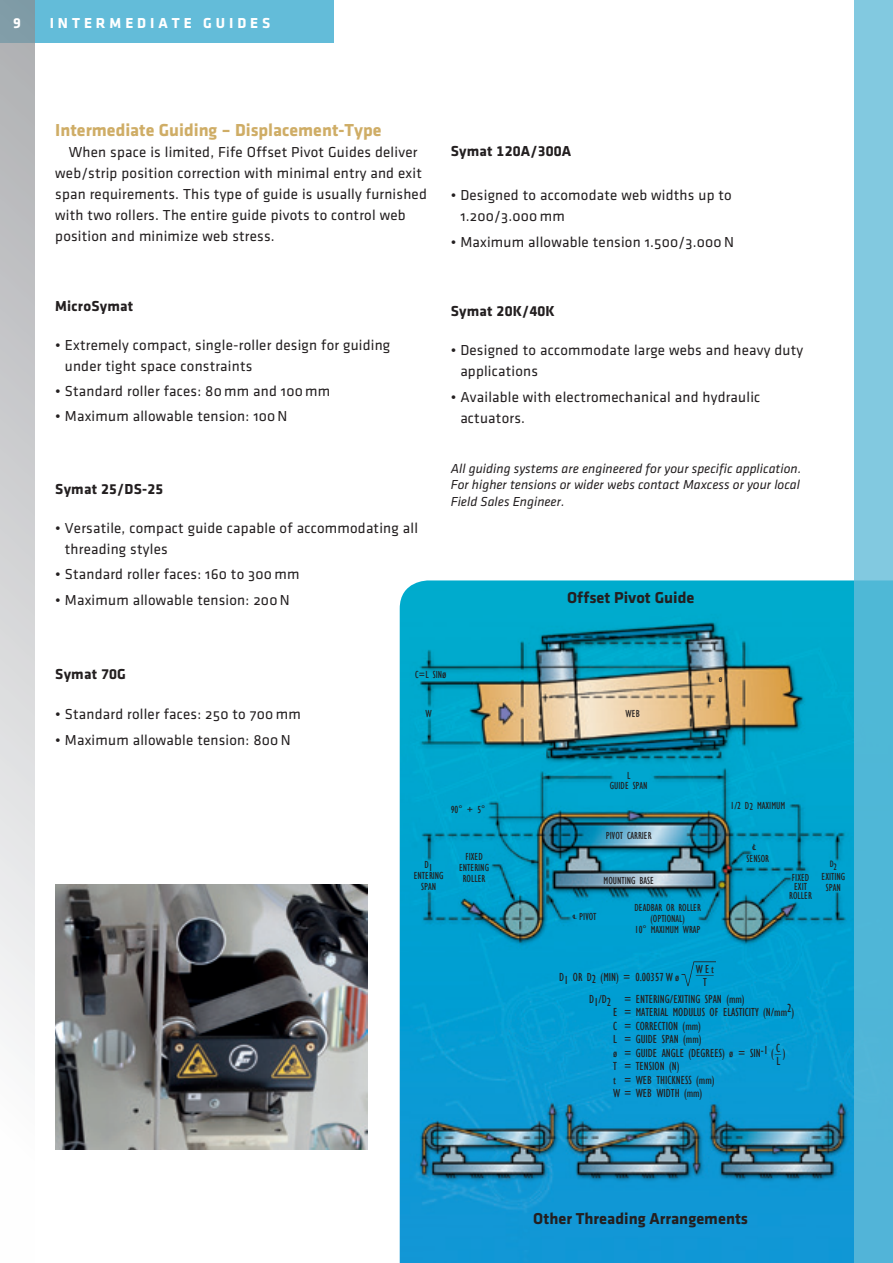
<style>
.page{position:relative;width:893px;height:1263px;background:#fff}
.page>*{position:absolute;margin:0;border:0;box-sizing:border-box;transform-origin:0 0}
.t1{font:700 18px "Klavika";color:#cfad66}
.t2{font:700 16.35px "Klavika";color:#231f20}
.t3{font:15px/21px "Klavika Regular OSF";letter-spacing:.015em;color:#231f20}
.t4{font:700 15px "Klavika";letter-spacing:.015em;color:#231f20}
.t5{font:700 15px "Klavika";letter-spacing:.265em;color:#fff}
.t6{font:italic 13.5px/16.5px "Klavika";color:#231f20;text-align:justify}
.t7{font:condensed 12px/13.5px "Gill Sans";color:#231f20}
.t8{font:condensed 11.85px "Gill Sans";color:#231f20}
.t9{font:condensed 10.5px/10.9px "Gill Sans";color:#231f20;text-align:center}
.t10{font:condensed 9.6px "Gill Sans";color:#231f20}
.t11{font:condensed 6.6px "Gill Sans";color:#231f20;scale:1.75 1}
.t12{font:condensed 4.5px "Gill Sans";color:#231f20;scale:1.75 1}
.s1{font-size:12.45px}
.s2{font-size:6.6px}
.s3{font-size:9.15px}
</style>
<div class="page">
<img style="left:400px;top:580px;width:455px;height:683px">
<img style="left:679px;top:959px;width:37px;height:27px">
<div style="left:0;top:0;width:334px;height:43px;background:#63bcd9"></div>
<svg style="left:0;top:0;width:34px;height:1050px;background:#ced0d2"></svg>
<svg style="left:855px;top:0;width:38px;height:1263px;background:#66bedb"></svg>
<img style="left:55px;top:884px;width:312px;height:265px">
<p class="t5" style="left:13px;top:14px;width:9px">9</p>
<p class="t5" style="left:50px;top:14px;width:222px">INTERMEDIATE GUIDES</p>
<p class="t1" style="left:55px;top:120px;width:328px">Intermediate Guiding – Displacement-Type</p>
<p class="t3" style="left:55px;top:142px;width:373px;text-indent:14px">When space is limited, Fife Offset Pivot Guides deliver web/strip position correction with minimal entry and exit span requirements. This type of guide is usually furnished with two rollers. The entire guide pivots to control web position and minimize web stress.</p>
<p class="t4" style="left:55px;top:298px;width:80px">MicroSymat</p>
<p class="t3" style="left:65px;top:334px;width:327px;text-indent:-10px">• Extremely compact, single-roller design for guiding under tight space constraints</p>
<p class="t3" style="left:55px;top:381px;width:277px">• Standard roller faces: 80 mm and 100 mm</p>
<p class="t3" style="left:55px;top:406px;width:234px">• Maximum allowable tension: 100N</p>
<p class="t4" style="left:55px;top:481px;width:110px">Symat 25/DS-25</p>
<p class="t3" style="left:65px;top:518px;width:355px;text-indent:-10px">• Versatile, compact guide capable of accommodating all threading styles</p>
<p class="t3" style="left:55px;top:564px;width:246px">• Standard roller faces: 160 to 300 mm</p>
<p class="t3" style="left:55px;top:589px;width:236px">• Maximum allowable tension: 200N</p>
<p class="t4" style="left:451px;top:142px;width:122px">Symat 120A/300A</p>
<p class="t3" style="left:460px;top:185px;width:273px;text-indent:-10px">• Designed to accomodate web widths up to<br>1.200/3.000 mm</p>
<p class="t3" style="left:451px;top:231px;width:285px">• Maximum allowable tension 1.500/3.000N</p>
<p class="t4" style="left:451px;top:303px;width:106px">Symat 20K/40K</p>
<p class="t3" style="left:460px;top:340px;width:344px;text-indent:-10px">• Designed to accommodate large webs and heavy duty applications</p>
<p class="t3" style="left:460px;top:386px;width:302px;text-indent:-10px">• Available with electromechanical and hydraulic actuators.</p>
<p class="t6" style="left:451px;top:460px;width:352px">All guiding systems are engineered for your specific application.<br>For higher tensions or wider webs contact Maxcess or your local Field Sales Engineer.</p>
<p class="t2" style="left:567px;top:589px;width:129px">Offset Pivot Guide</p>
<p class="t4" style="left:55px;top:666px;width:72px">Symat 70G</p>
<p class="t3" style="left:55px;top:704px;width:247px">• Standard roller faces: 250 to 700 mm</p>
<p class="t3" style="left:55px;top:729px;width:237px">• Maximum allowable tension: 800N</p>
<p class="t9" style="left:415px;top:670px;width:33px">C=L SIN<span class="s1">ø</span></p>
<p class="t9" style="left:425px;top:708px;width:8px">W</p>
<p class="t9" style="left:626px;top:708px;width:16px">WEB</p>
<p class="t9" style="left:719px;top:673px;width:5px">ø</p>
<p class="t9" style="left:414px;top:862px;width:31px;line-height:9.3px">D1<br>ENTERING</p>
<p class="t9" style="left:421px;top:881px;width:16px">SPAN</p>
<p class="t9" style="left:610px;top:770px;width:39px">L<br>GUIDE SPAN</p>
<p class="t9" style="left:451px;top:805px;width:36px">90° + 5°</p>
<p class="t9" style="left:730px;top:800px;width:56px">1/2 D2 MAXIMUM</p>
<p class="t9" style="left:459px;top:851px;width:31px">FIXED<br>ENTERING<br>ROLLER</p>
<p class="t9" style="left:606px;top:830px;width:47px">PIVOT CARRIER</p>
<p class="t9" style="left:604px;top:875px;width:52px">MOUNTING BASE</p>
<p class="t9" style="left:634px;top:902px;width:68px">DEADBAR OR ROLLER (OPTIONAL)<br>10° MAXIMUM WRAP</p>
<p class="t9" style="left:579px;top:911px;width:19px">PIVOT</p>
<p class="t12" style="left:573px;top:914px;width:4px">C<span class="s2">L</span></p>
<p class="t11" style="left:752px;top:844px;width:4px">C<span class="s3">L</span></p>
<p class="t9" style="left:747px;top:853px;width:24px">SENSOR</p>
<p class="t9" style="left:789px;top:873px;width:24px;line-height:9px">FIXED<br>EXIT<br>ROLLER</p>
<p class="t10" style="left:830px;top:859px;width:9px">D2</p>
<p class="t9" style="left:821px;top:872px;width:25px">EXITING<br>SPAN</p>
<p class="t8" style="left:696px;top:962px;width:20px">WEt</p>
<p class="t8" style="left:696px;top:967px;width:19px">–––</p>
<p class="t8" style="left:703px;top:975px;width:5px">T</p>
<p class="t7" style="left:589px;top:966px;width:157px;line-height:21.9px;text-indent:-30px">D1 OR D2 (MIN) = 0.00357 W ø<br>D1/D2 = ENTERING/EXITING SPAN (mm)</p>
<p class="t7" style="left:613px;top:1006px;width:182px">E = MATERIAL MODULUS OF ELASTICITY (N/mm2)<br>C = CORRECTION (mm)<br>L = GUIDE SPAN (mm)<br>ø = GUIDE ANGLE (DEGREES) ø = SIN-1 ( )<br>T = TENSION (N)<br>t = WEB THICKNESS (mm)<br>W = WEB WIDTH (mm)</p>
<p class="t7" style="left:775px;top:1046px;width:7px;line-height:10.4px">C–<br>L</p>
<p class="t2" style="left:533px;top:1209px;width:216px">Other Threading Arrangements</p>
</div>
